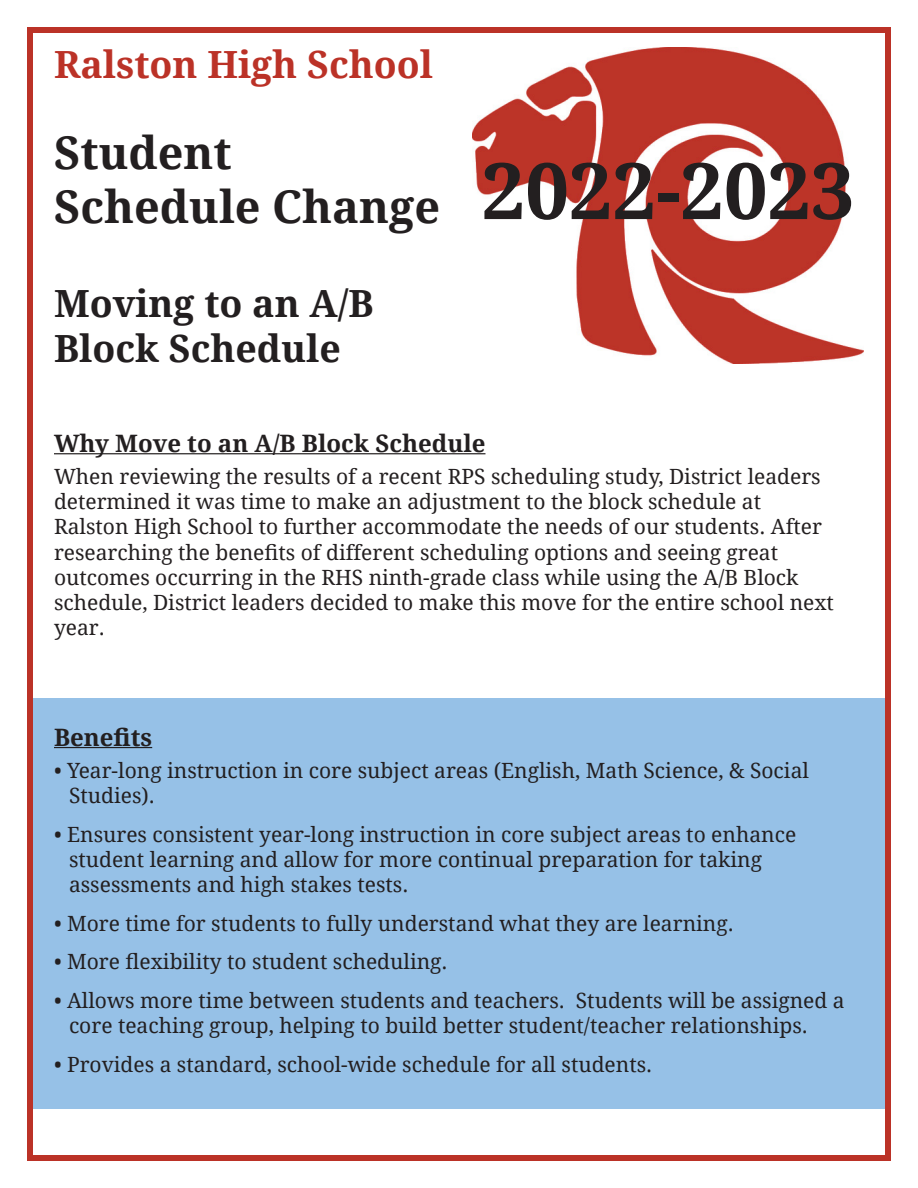
<style>
.page{position:relative;width:918px;height:1188px;background:#fff}
.page>*{position:absolute;margin:0;border:0;box-sizing:border-box;transform-origin:0 0}
.t1{font:700 78px "Droid Serif";color:#231f20}
.t2{font:700 45px/54px "Droid Serif";color:#231f20}
.t3{font:700 37.5px/45px "Droid Serif";color:#231f20}
.t4{font:700 37.5px "Droid Serif";color:#bb3227}
.t5{font:700 24px "Droid Serif";color:#231f20}
.t6{font:21px/25.2px "Droid Serif";color:#231f20}
</style>
<div class="page">
<div style="left:31px;top:698px;width:855px;height:411px;background:#96c1e7"></div>
<img style="left:472px;top:48px;width:392px;height:316px">
<hr style="left:54px;top:453px;width:431px;height:1px;background:#231f20">
<hr style="left:54px;top:747px;width:98px;height:1px;background:#231f20">
<div style="left:27px;top:27px;width:864px;height:1134px;border:6px solid #bb3227"></div>
<p class="t4" style="left:54px;top:39px;width:381px">Ralston High School</p>
<p class="t2" style="left:54px;top:125px;width:388px">Student<br>Schedule Change</p>
<p class="t3" style="left:54px;top:280px;width:321px">Moving to an A/B<br>Block Schedule</p>
<p class="t1" style="left:482px;top:137px;width:374px">2022-2023</p>
<p class="t5" style="left:54px;top:427px;width:433px">Why Move to an A/B Block Schedule</p>
<p class="t6" style="left:54px;top:463px;width:782px">When reviewing the results of a recent RPS scheduling study, District leaders determined it was time to make an adjustment to the block schedule at Ralston High School to further accommodate the needs of our students. After researching the benefits of different scheduling options and seeing great outcomes occurring in the RHS ninth-grade class while using the A/B Block schedule, District leaders decided to make this move for the entire school next year.</p>
<p class="t5" style="left:54px;top:720px;width:100px">Benefits</p>
<p class="t6" style="left:69px;top:757px;width:742px;text-indent:-15px">• Year-long instruction in core subject areas (English, Math Science, &amp; Social<br>Studies).</p>
<p class="t6" style="left:69px;top:821px;width:729px;text-indent:-15px">• Ensures consistent year-long instruction in core subject areas to enhance student learning and allow for more continual preparation for taking assessments and high stakes tests.</p>
<p class="t6" style="left:54px;top:910px;width:681px">• More time for students to fully understand what they are learning.</p>
<p class="t6" style="left:54px;top:949px;width:395px">• More flexibility to student scheduling.</p>
<p class="t6" style="left:69px;top:987px;width:777px;text-indent:-15px">• Allows more time between students and teachers. Students will be assigned a core teaching group, helping to build better student/teacher relationships.</p>
<p class="t6" style="left:54px;top:1051px;width:600px">• Provides a standard, school-wide schedule for all students.</p>
</div>
